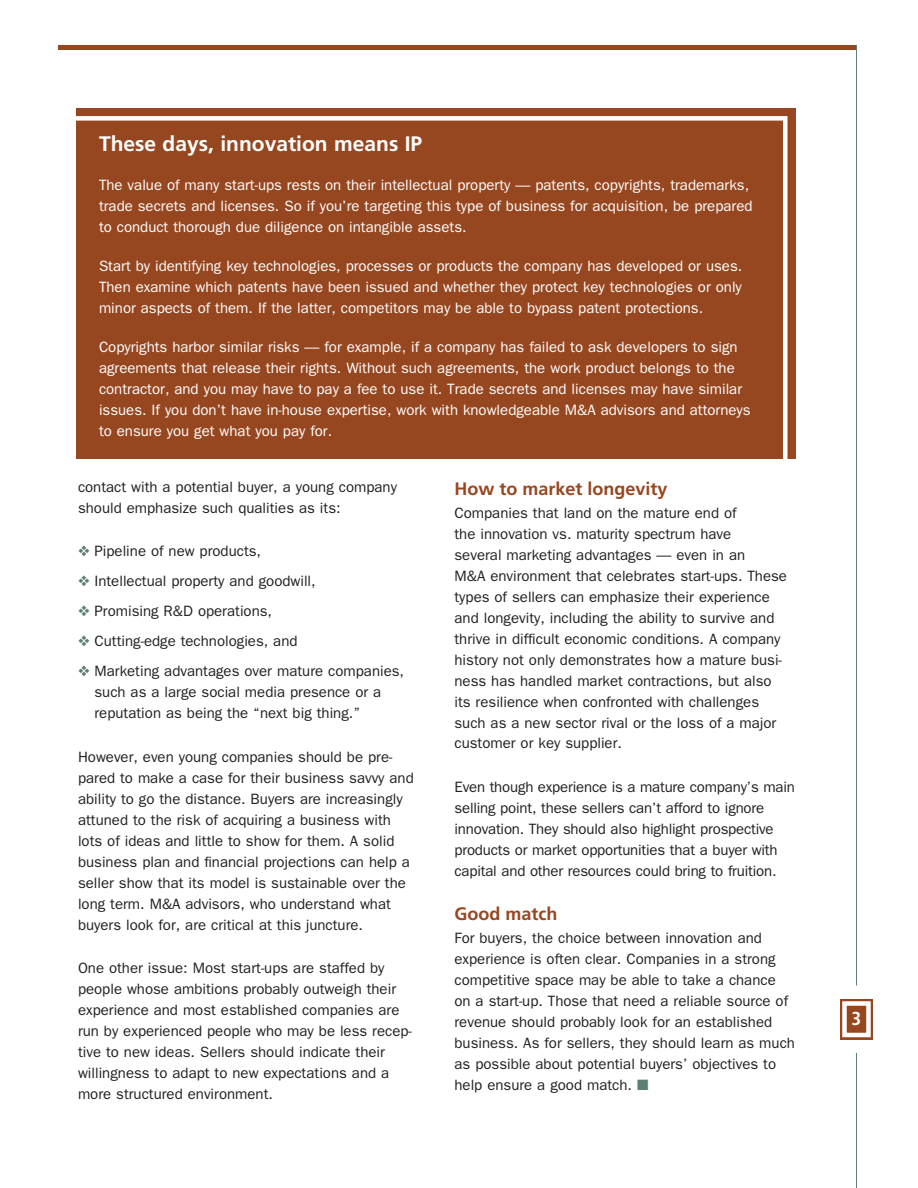
<style>
.page{position:relative;width:918px;height:1188px;background:#fff}
.page>*{position:absolute;margin:0;border:0;box-sizing:border-box;transform-origin:0 0}
.t1{font:700 21px "Frutiger LT Std";color:#fff}
.t2{font:700 condensed 18.75px "Frutiger LT Std";color:#fff}
.t3{font:700 18px "Frutiger LT Std";color:#974720}
.t4{font:15px/21px "ITC Franklin Gothic Std";color:#231f20}
.t5{font:15px/21px "ITC Franklin Gothic Std";color:#fff}
.s1{color:#5b7f70}
</style>
<div class="page">
<div style="left:840px;top:999px;width:33px;height:41px;background:#974720"></div>
<hr style="left:856px;top:45px;width:1px;height:941px;background:#5b7f70">
<hr style="left:856px;top:1053px;width:1px;height:135px;background:#5b7f70">
<div style="left:58px;top:45px;width:798px;height:5px;background:#974720"></div>
<div style="left:842px;top:1001px;width:29px;height:36px;border:4px solid #fff"></div>
<div style="left:76px;top:108px;width:720px;height:351px;background:#974720"></div>
<div style="left:65px;top:116px;width:720px;height:5px;background:#fff"></div>
<div style="left:783px;top:116px;width:5px;height:351px;background:#fff"></div>
<h1 class="t1" style="left:99px;top:131px;width:325px">These days, innovation means IP</h1>
<p class="t5" style="left:99px;top:174px;width:655px">The value of many start-ups rests on their intellectual property — patents, copyrights, trademarks, trade secrets and licenses. So if you’re targeting this type of business for acquisition, be prepared to conduct thorough due diligence on intangible assets.</p>
<p class="t5" style="left:99px;top:255px;width:645px;text-align:justify">Start by identifying key technologies, processes or products the company has developed or uses.<br>Then examine which patents have been issued and whether they protect key technologies or only minor aspects of them. If the latter, competitors may be able to bypass patent protections.</p>
<p class="t5" style="left:99px;top:336px;width:653px">Copyrights harbor similar risks — for example, if a company has failed to ask developers to sign agreements that release their rights. Without such agreements, the work product belongs to the contractor, and you may have to pay a fee to use it. Trade secrets and licenses may have similar issues. If you don’t have in-house expertise, work with knowledgeable M&amp;A advisors and attorneys to ensure you get what you pay for.</p>
<p class="t4" style="left:78px;top:476px;width:321px">contact with a potential buyer, a young company should emphasize such qualities as its:</p>
<p class="t4" style="left:78px;top:541px;width:185px"><span class="s1">❖</span> Pipeline of new products,</p>
<p class="t4" style="left:78px;top:571px;width:239px"><span class="s1">❖</span> Intellectual property and goodwill,</p>
<p class="t4" style="left:78px;top:601px;width:196px"><span class="s1">❖</span> Promising R&amp;D operations,</p>
<p class="t4" style="left:78px;top:631px;width:221px"><span class="s1">❖</span> Cutting-edge technologies, and</p>
<p class="t4" style="left:94px;top:661px;width:311px;text-indent:-16px"><span class="s1">❖</span> Marketing advantages over mature companies, such as a large social media presence or a reputation as being the “next big thing.”</p>
<p class="t4" style="left:78px;top:746px;width:337px">However, even young companies should be pre&shy;pared to make a case for their business savvy and ability to go the distance. Buyers are increasingly attuned to the risk of acquiring a business with lots of ideas and little to show for them. A solid business plan and financial projections can help a seller show that its model is sustainable over the long term. M&amp;A advisors, who understand what buyers look for, are critical at this juncture.</p>
<p class="t4" style="left:78px;top:958px;width:335px">One other issue: Most start-ups are staffed by people whose ambitions probably outweigh their experience and most established companies are run by experienced people who may be less recep&shy;tive to new ideas. Sellers should indicate their willingness to adapt to new expectations and a more structured environment.</p>
<p class="t3" style="left:454px;top:478px;width:215px">How to market longevity</p>
<p class="t4" style="left:454px;top:502px;width:334px">Companies that land on the mature end of<br>the innovation vs. maturity spectrum have<br>several marketing advantages — even in an<br>M&amp;A environment that celebrates start-ups. These types of sellers can emphasize their experience and longevity, including the ability to survive and thrive in difficult economic conditions. A company history not only demonstrates how a mature busi&shy;ness has handled market contractions, but also its resilience when confronted with challenges such as a new sector rival or the loss of a major customer or key supplier.</p>
<p class="t4" style="left:454px;top:777px;width:342px">Even though experience is a mature company’s main selling point, these sellers can’t afford to ignore innovation. They should also highlight prospective products or market opportunities that a buyer with capital and other resources could bring to fruition.</p>
<p class="t3" style="left:454px;top:903px;width:104px">Good match</p>
<p class="t4" style="left:454px;top:927px;width:342px">For buyers, the choice between innovation and experience is often clear. Companies in a strong competitive space may be able to take a chance on a start-up. Those that need a reliable source of revenue should probably look for an established business. As for sellers, they should learn as much as possible about potential buyers’ objectives to help ensure a good match. <span class="s1">■</span></p>
<p class="t2" style="left:852px;top:1007px;width:11px">3</p>
</div>
